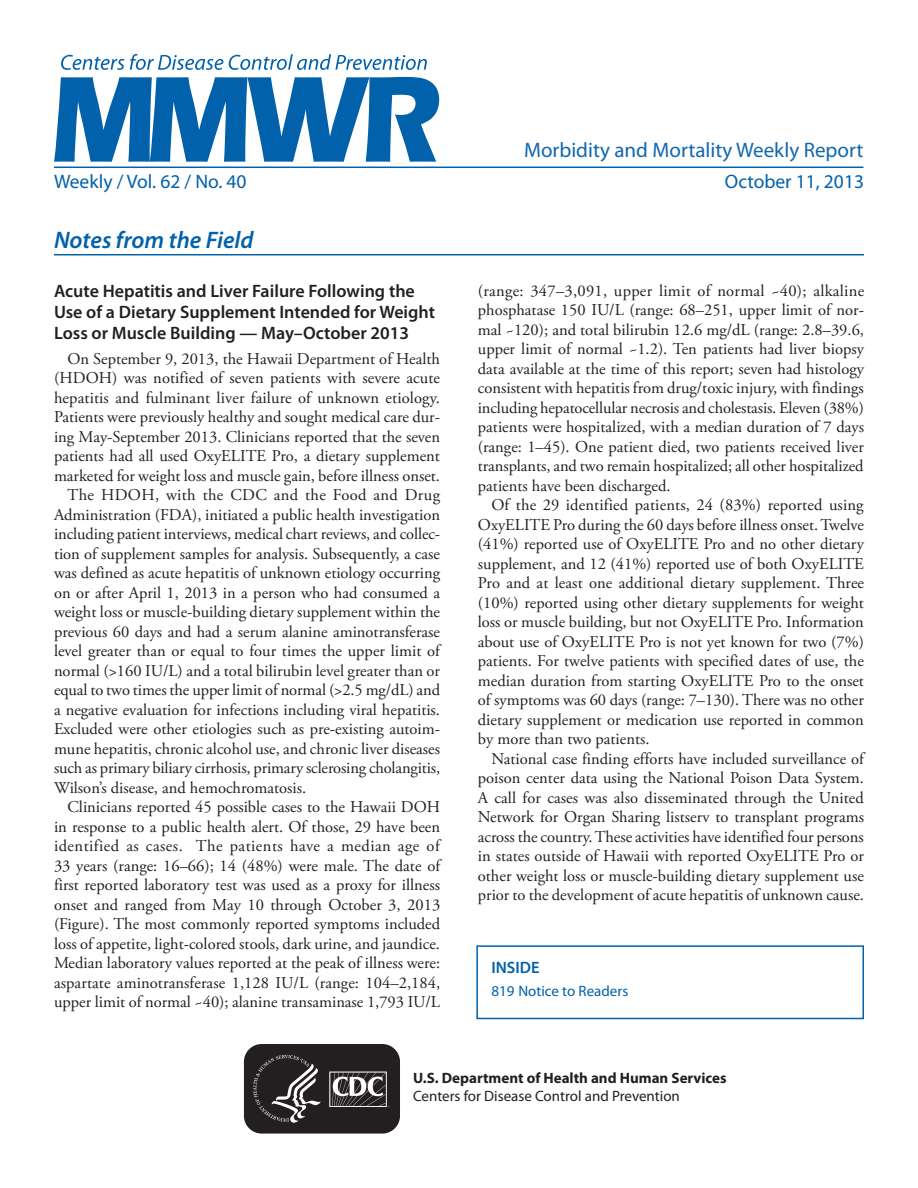
<style>
.page{position:relative;width:918px;height:1188px;background:#fff}
.page>*{position:absolute;margin:0;border:0;box-sizing:border-box;transform-origin:0 0}
.kicker{font:italic 600 24px "Myriad Pro";color:#0161ab}
.t1{font:21px "Myriad Pro";color:#1167af}
.cover_date_vol{font:19.5px "Myriad Pro";color:#0161ab}
.head_w_kicker{font:600 18px/21px "Myriad Pro";color:#231f20}
.body_copy{font:16.5px/19.5px "Adobe Garamond Pro";color:#231f20;text-align:justify}
.inside{font:600 16.5px "Myriad Pro";color:#0161ab}
.t2{font:700 15px/18px "Myriad Pro";color:#231f20}
.toc_headline_to_99{font:15px "Myriad Pro";color:#0161ab}
.s1{font-weight:400}
</style>
<div class="page">
<div style="left:476px;top:945px;width:388px;height:74px;border:2px solid #0161ab"></div>
<svg style="left:243px;top:1045px;width:157px;height:89px;background:#403c3d"></svg>
<hr style="left:54px;top:167px;width:810px;height:1px;background:#0161ab">
<svg style="left:54px;top:77px;width:385px;height:85px"></svg>
<svg style="left:61px;top:54px;width:366px;height:16px"></svg>
<hr style="left:54px;top:254px;width:810px;height:1px;background:#0161ab">
<p class="t1" style="left:524px;top:137px;width:341px">Morbidity and Mortality Weekly Report</p>
<p class="cover_date_vol" style="left:54px;top:169px;width:194px">Weekly / Vol. 62 / No. 40</p>
<p class="cover_date_vol" style="left:725px;top:169px;width:141px">October 11, 2013</p>
<p class="kicker" style="left:54px;top:224px;width:201px">Notes from the Field</p>
<p class="head_w_kicker" style="left:54px;top:280px;width:383px">Acute Hepatitis and Liver Failure Following the<br>Use of a Dietary Supplement Intended for Weight<br>Loss or Muscle Building — May–October 2013</p>
<p class="body_copy" style="left:54px;top:350px;width:388px;text-indent:13px">On September 9, 2013, the Hawaii Department of Health (HDOH) was notified of seven patients with severe acute hepatitis and fulminant liver failure of unknown etiology.<br>Patients were previously healthy and sought medical care dur&shy;ing May-September 2013. Clinicians reported that the seven patients had all used OxyELITE Pro, a dietary supplement marketed for weight loss and muscle gain, before illness onset.</p>
<p class="body_copy" style="left:54px;top:486px;width:388px;text-indent:13px">The HDOH, with the CDC and the Food and Drug Administration (FDA), initiated a public health investigation including patient interviews, medical chart reviews, and collec&shy;tion of supplement samples for analysis. Subsequently, a case was defined as acute hepatitis of unknown etiology occurring on or after April 1, 2013 in a person who had consumed a weight loss or muscle-building dietary supplement within the previous 60 days and had a serum alanine aminotransferase level greater than or equal to four times the upper limit of normal (&gt;160 IU/L) and a total bilirubin level greater than or equal to two times the upper limit of normal (&gt;2.5 mg/dL) and a negative evaluation for infections including viral hepatitis.<br>Excluded were other etiologies such as pre-existing autoim&shy;mune hepatitis, chronic alcohol use, and chronic liver diseases such as primary biliary cirrhosis, primary sclerosing cholangitis, Wilson’s disease, and hemochromatosis.</p>
<p class="body_copy" style="left:54px;top:798px;width:388px;text-indent:13px">Clinicians reported 45 possible cases to the Hawaii DOH in response to a public health alert. Of those, 29 have been identified as cases. The patients have a median age of 33 years (range: 16–66); 14 (48%) were male. The date of first reported laboratory test was used as a proxy for illness onset and ranged from May 10 through October 3, 2013 (Figure). The most commonly reported symptoms included loss of appetite, light-colored stools, dark urine, and jaundice.<br>Median laboratory values reported at the peak of illness were: aspartate aminotransferase 1,128 IU/L (range: 104–2,184, upper limit of normal ~40); alanine transaminase 1,793 IU/L</p>
<p class="body_copy" style="left:478px;top:281px;width:388px">(range: 347–3,091, upper limit of normal ~40); alkaline phosphatase 150 IU/L (range: 68–251, upper limit of nor&shy;mal ~120); and total bilirubin 12.6 mg/dL (range: 2.8–39.6, upper limit of normal ~1.2). Ten patients had liver biopsy data available at the time of this report; seven had histology consistent with hepatitis from drug/toxic injury, with findings including hepatocellular necrosis and cholestasis. Eleven (38%) patients were hospitalized, with a median duration of 7 days (range: 1–45). One patient died, two patients received liver transplants, and two remain hospitalized; all other hospitalized patients have been discharged.</p>
<p class="body_copy" style="left:478px;top:496px;width:388px;text-indent:13px">Of the 29 identified patients, 24 (83%) reported using OxyELITE Pro during the 60 days before illness onset. Twelve (41%) reported use of OxyELITE Pro and no other dietary supplement, and 12 (41%) reported use of both OxyELITE Pro and at least one additional dietary supplement. Three (10%) reported using other dietary supplements for weight loss or muscle building, but not OxyELITE Pro. Information about use of OxyELITE Pro is not yet known for two (7%) patients. For twelve patients with specified dates of use, the median duration from starting OxyELITE Pro to the onset of symptoms was 60 days (range: 7–130). There was no other dietary supplement or medication use reported in common by more than two patients.</p>
<p class="body_copy" style="left:478px;top:749px;width:388px;text-indent:13px">National case finding efforts have included surveillance of poison center data using the National Poison Data System.<br>A call for cases was also disseminated through the United Network for Organ Sharing listserv to transplant programs across the country. These activities have identified four persons in states outside of Hawaii with reported OxyELITE Pro or other weight loss or muscle-building dietary supplement use prior to the development of acute hepatitis of unknown cause.</p>
<p class="inside" style="left:491px;top:957px;width:50px">INSIDE</p>
<p class="toc_headline_to_99" style="left:491px;top:982px;width:138px">819 Notice to Readers</p>
<p class="t2" style="left:413px;top:1069px;width:315px">U.S. Department of Health and Human Services<br><span class="s1">Centers for Disease Control and Prevention</span></p>
</div>
